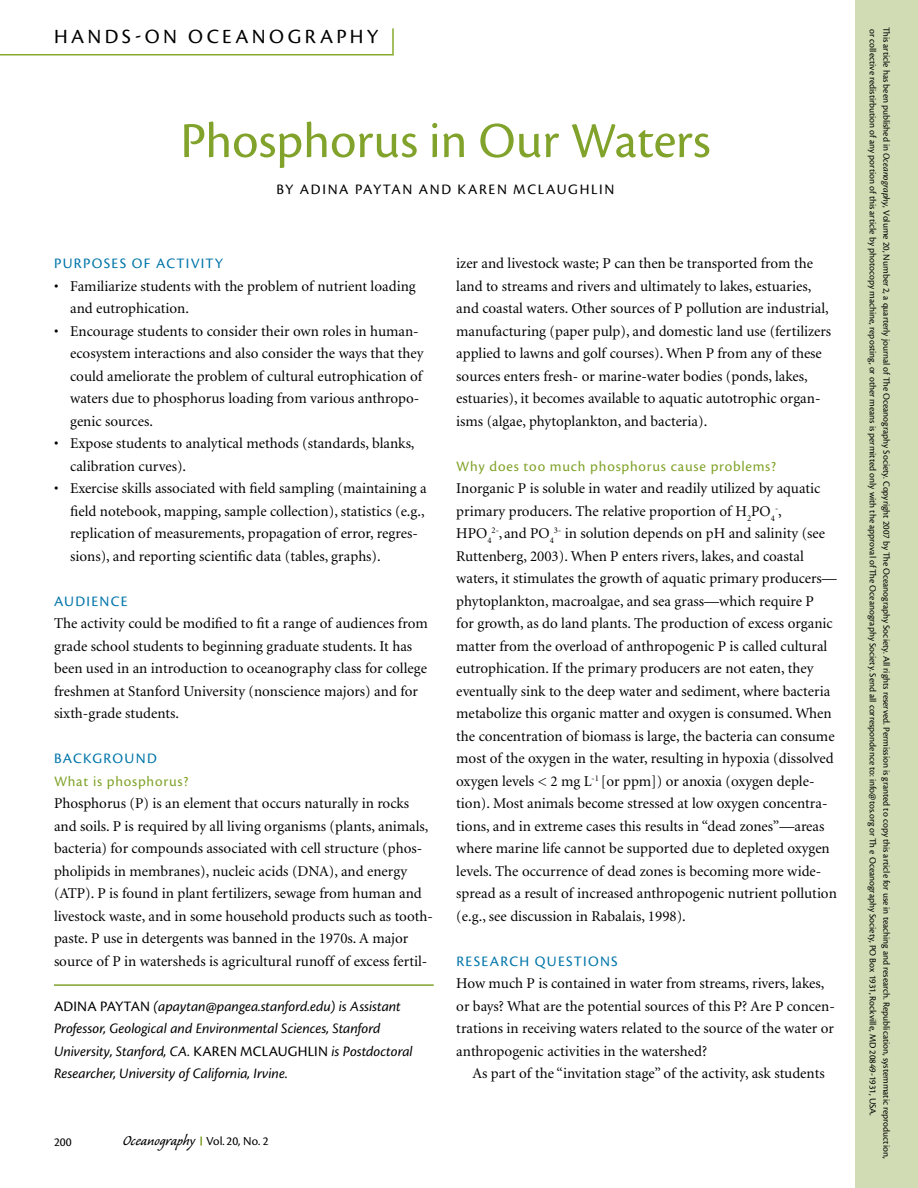
<style>
.page{position:relative;width:918px;height:1188px;background:#fff}
.page>*{position:absolute;margin:0;border:0;box-sizing:border-box;transform-origin:0 0}
.t1{font:52.05px "Cronos Pro";letter-spacing:-.01em;color:#81a32b}
.t2{font:21px "Cronos Pro";letter-spacing:.165em;color:#000}
.t3{font:18px "Caliban";color:#000}
.t4{font:15px/22.5px "Minion";color:#000}
.t5{font:italic 15px/22.5px "Cronos Pro";color:#000}
.t6{font:15px "Cronos Pro";letter-spacing:.05em;color:#81a32b}
.t7{font:15px "Cronos Pro";letter-spacing:.085em;color:#0075a9}
.t8{font:15px "Cronos Pro";letter-spacing:.11em;color:#000}
.t9{font:12.75px "Cronos Pro";color:#000}
.t10{font:9.75px/13.5px "Cronos Pro";color:#000}
.t11{font:8.7px "Minion";color:#000}
.s1{font-style:normal}
.s2{font-family:"Cronos Pro";font-size:12.75px}
.s3{font-size:15px}
.s4{font-style:italic}
</style>
<div class="page">
<svg style="left:200px;top:1137px;width:2px;height:9px"></svg>
<svg style="left:0;top:28px;width:394px;height:28px"></svg>
<hr style="left:54px;top:984px;width:380px;height:2px;background:#81a32b">
<div style="left:855px;top:0;width:63px;height:1188px;background:#d1dcb4"></div>
<h2 class="t2" style="left:54px;top:25px;width:323px">HAN DS-ON OC EAN OGRAPHY</h2>
<h1 class="t1" style="left:180px;top:111px;width:532px">PHOSPHORUS IN OUR WATERS</h1>
<p class="t8" style="left:276px;top:181px;width:56px">BY ADINA</p>
<p class="t8" style="left:355px;top:181px;width:19px">PAYTAN</p>
<p class="t8" style="left:419px;top:181px;width:181px">AN D KAREN MCLAUGHLIN</p>
<p class="t7" style="left:54px;top:255px;width:171px">PURPOSES OF ACTIVITY</p>
<p class="t4" style="left:70px;top:275px;width:347px;text-indent:-16px">• Familiarize students with the problem of nutrient loading and eutrophication.</p>
<p class="t4" style="left:70px;top:320px;width:355px;text-indent:-16px">• Encourage students to consider their own roles in human&shy;ecosystem interactions and also consider the ways that they could ameliorate the problem of cultural eutrophication of waters due to phosphorus loading from various anthropo&shy;genic sources.</p>
<p class="t4" style="left:70px;top:433px;width:346px;text-indent:-16px">• Expose students to analytical methods (standards, blanks, calibration curves).</p>
<p class="t4" style="left:70px;top:478px;width:358px;text-indent:-16px">• Exercise skills associated with field sampling (maintaining a field notebook, mapping, sample collection), statistics (e.g., replication of measurements, propagation of error, regres&shy;sions), and reporting scientific data (tables, graphs).</p>
<p class="t7" style="left:54px;top:592px;width:75px">AUDIENCE</p>
<p class="t4" style="left:54px;top:613px;width:375px">The activity could be modified to fit a range of audiences from grade school students to beginning graduate students. It has been used in an introduction to oceanography class for college freshmen at Stanford University (nonscience majors) and for sixth-grade students.</p>
<p class="t7" style="left:54px;top:750px;width:104px">BACKGROUND</p>
<p class="t6" style="left:54px;top:772px;width:136px">WHAT IS PHOSPHORUS?</p>
<p class="t4" style="left:54px;top:793px;width:380px">Phosphorus (P) is an element that occurs naturally in rocks and soils. P is required by all living organisms (plants, animals, bacteria) for compounds associated with cell structure (phos&shy;pholipids in membranes), nucleic acids (DNA), and energy (ATP). P is found in plant fertilizers, sewage from human and livestock waste, and in some household products such as tooth&shy;paste. P use in detergents was banned in the 1970s. A major source of P in watersheds is agricultural runoff of excess fertil-</p>
<p class="t5" style="left:54px;top:995px;width:360px;text-indent:100px">(apaytan@pangea.stanford.edu) is Assistant Professor, Geological and Environmental Sciences, Stanford University, Stanford, CA. <span class="s1">KA REN MC LAUGHLIN</span> is Postdoctoral Researcher, University of California, Irvine.</p>
<p class="t8" style="left:54px;top:997px;width:28px">ADINA</p>
<p class="t8" style="left:100px;top:997px;width:17px">PAYTAN</p>
<p class="t9" style="left:54px;top:1134px;width:19px">200</p>
<p class="t3" style="left:123px;top:1132px;width:148px">Oceanography <span class="s2">VOL. 20, NO. 2</span></p>
<p class="t4" style="left:456px;top:253px;width:376px">izer and livestock waste; P can then be transported from the land to streams and rivers and ultimately to lakes, estuaries, and coastal waters. Other sources of P pollution are industrial, manufacturing (paper pulp), and domestic land use (fertilizers applied to lawns and golf courses). When P from any of these sources enters fresh- or marine-water bodies (ponds, lakes, estuaries), it becomes available to aquatic autotrophic organ&shy;isms (algae, phytoplankton, and bacteria).</p>
<p class="t6" style="left:456px;top:457px;width:321px">WHY DOES TOO MUCH PHOSPHORUS CAUSE PROBLEMS?</p>
<p class="t4" style="left:456px;top:478px;width:366px">Inorganic P is soluble in water and readily utilized by aquatic primary producers. The relative proportion of H<sub>2</sub>PO<sub>4</sub></p>
<p class="t11" style="left:775px;top:504px;width:8px">-<span class="s3">,</span></p>
<p class="t4" style="left:456px;top:523px;width:382px">HPO<sub>4</sub><sup>2-</sup>,and PO<sub>4</sub><sup>3-</sup> in solution depends on pH and salinity (see Ruttenberg, 2003). When P enters rivers, lakes, and coastal waters, it stimulates the growth of aquatic primary producers— phytoplankton, macroalgae, and sea grass—which require P<br>for growth, as do land plants. The production of excess organic matter from the overload of anthropogenic P is called cultural eutrophication. If the primary producers are not eaten, they eventually sink to the deep water and sediment, where bacteria metabolize this organic matter and oxygen is consumed. When the concentration of biomass is large, the bacteria can consume most of the oxygen in the water, resulting in hypoxia (dissolved oxygen levels &lt; 2 mg L<sup>-1</sup> [or ppm]) or anoxia (oxygen deple&shy;tion). Most animals become stressed at low oxygen concentra&shy;tions, and in extreme cases this results in “dead zones”—areas where marine life cannot be supported due to depleted oxygen levels. The occurrence of dead zones is becoming more wide&shy;spread as a result of increased anthropogenic nutrient pollution (e.g., see discussion in Rabalais, 1998).</p>
<p class="t7" style="left:456px;top:952px;width:163px">RESEARCH QUESTI ONS</p>
<p class="t4" style="left:456px;top:973px;width:380px">How much P is contained in water from streams, rivers, lakes, or bays? What are the potential sources of this P? Are P concen&shy;trations in receiving waters related to the source of the water or anthropogenic activities in the watershed?</p>
<p class="t4" style="left:472px;top:1063px;width:354px">As part of the “invitation stage” of the activity, ask students</p>
<p class="t10" style="left:893px;top:27px;width:1133px;rotate:90deg">THIS ARTICLE HAS BEEN PUBLISHED IN <span class="s4">Oceanography</span>, VOLUME 20, NUMBER 2, A QUARTERLY JOURNAL OF THE OCEANOGRAPHY SOCIETY. COPYRIGHT 2007 BY THE OCEANOGRAPHY SOCIETY. ALL RIGHTS RESERVED. PERMISSION IS GRANTED TO COPY THIS ARTICLE FOR USE IN TEACHING AND RESEARCH. REPUBLICATION, SYSTEMMATIC REPRODUCTION,<br>OR COLLECTIVE REDISTIRBUTION OF ANY PORTION OF THIS ARTICLE BY PHOTOCOPY MACHINE, REPOSTING, OR OTHER MEANS IS PERMITTED ONLY WITH THE APPROVAL OF THE OCEANOGRAPHY SOCIETY. SEND ALL CORRESPONDENCE TO: INFO@TOS.ORG OR TH E OCEANOGRAPHY SOCIETY, PO BOX 1931, ROCKVILLE, MD 20849-1931, USA.</p>
</div>
